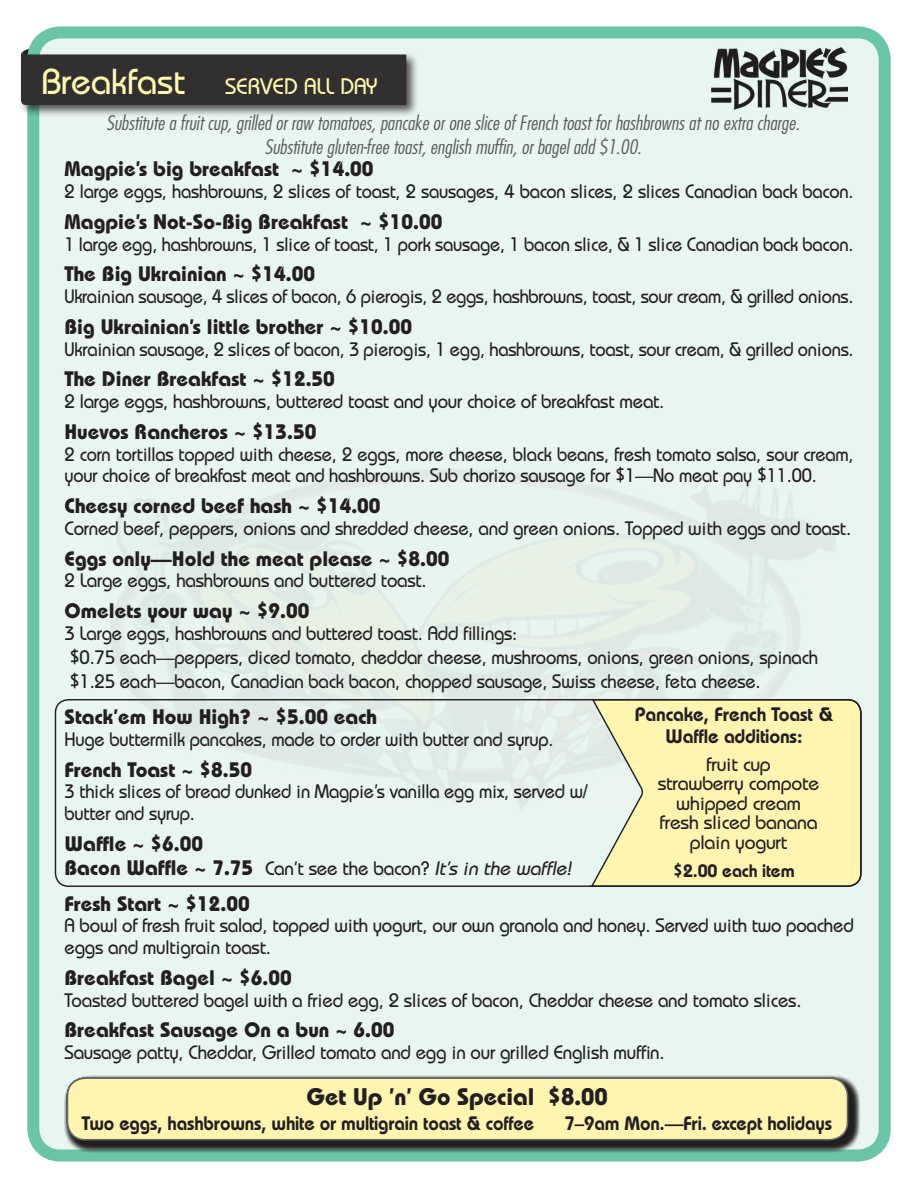
<style>
.page{position:relative;width:918px;height:1188px;background:#fff}
.page>*{position:absolute;margin:0;border:0;box-sizing:border-box;transform-origin:0 0}
.t1{font:700 24px "Bauhaus";color:#231f20}
.t2{font:500 22.5px "Bauhaus";color:#fff8ae}
.t3{font:700 21px "Bauhaus";color:#231f20}
.t4{font:500 19.5px/21.8px "Bauhaus";letter-spacing:-.01em;color:#231f20;scale:.94 1}
.t5{font:500 19.5px/21.8px "Bauhaus";letter-spacing:-.01em;color:#231f20;scale:.96 1}
.t6{font:500 19.5px/24px "Bauhaus";letter-spacing:-.01em;color:#231f20;scale:.95 1}
.t7{font:italic 300 condensed 19.5px/24px "Futura";color:#5c5c5f;text-align:center;scale:1.05 1}
.t8{font:500 19.5px/19.5px "Bauhaus";letter-spacing:-.01em;color:#231f20;text-align:center}
.t9{font:600 19.5px/21.8px "Bauhaus";letter-spacing:-.01em;color:#231f20;text-align:center}
.t10{font:600 19.5px "Bauhaus";letter-spacing:-.01em;color:#231f20;scale:.94 1}
.t11{font:600 18px "Bauhaus";letter-spacing:-.01em;color:#231f20}
.s1{font-size:36px}
.s2{font-weight:700;font-size:21px}
.s3{font-style:italic}
</style>
<div class="page">
<div style="left:33px;top:32px;width:852px;height:1124px;background:#e9f5f0;border-radius:27px"></div>
<div style="left:27px;top:26px;width:864px;height:1136px;border:12px solid #69c5a3;border-radius:27px"></div>
<img style="left:712px;top:47px;width:136px;height:63px">
<div style="left:18px;top:51px;width:401px;height:66px;background:#231f20;opacity:.75"></div>
<svg style="left:21px;top:48px;width:385px;height:57px;background:#454445"></svg>
<div style="left:64px;top:1074px;width:797px;height:79px;background:#231f20;opacity:.75"></div>
<div style="left:68px;top:1078px;width:780px;height:62px;background:#fff4b0;border-radius:18px"></div>
<div style="left:67px;top:1077px;width:781px;height:63px;border:2px solid #67676a;border-radius:18px"></div>
<svg style="left:589px;top:698px;width:271px;height:187px;background:#faf2b5"></svg>
<div style="left:55px;top:699px;width:807px;height:188px;border:1px solid #231f20;border-radius:13px"></div>
<p class="t2" style="left:41px;top:72px;width:338px"><span class="s1">Breakfast</span> SERVED ALL DAY</p>
<p class="t7" style="left:106px;top:110px;width:662px">Substitute a fruit cup, grilled or raw tomatoes, pancake or one slice of French toast for hashbrowns at no extra charge.<br>Substitute gluten-free toast, english muffin, or bagel add $1.00.</p>
<p class="t3" style="left:64px;top:156px;width:311px">Magpie’s big breakfast ~ $14.00</p>
<p class="t4" style="left:64px;top:180px;width:841px">2 large eggs, hashbrowns, 2 slices of toast, 2 sausages, 4 bacon slices, 2 slices Canadian back bacon.</p>
<p class="t3" style="left:64px;top:209px;width:379px">Magpie’s Not-So-Big Breakfast ~ $10.00</p>
<p class="t4" style="left:64px;top:233px;width:841px">1 large egg, hashbrowns, 1 slice of toast, 1 pork sausage, 1 bacon slice, &amp; 1 slice Canadian back bacon.</p>
<p class="t3" style="left:64px;top:261px;width:252px">The Big Ukrainian ~ $14.00</p>
<p class="t4" style="left:64px;top:285px;width:841px">Ukrainian sausage, 4 slices of bacon, 6 pierogis, 2 eggs, hashbrowns, toast, sour cream, &amp; grilled onions.</p>
<p class="t3" style="left:64px;top:314px;width:349px">Big Ukrainian’s little brother ~ $10.00</p>
<p class="t4" style="left:64px;top:338px;width:841px">Ukrainian sausage, 2 slices of bacon, 3 pierogis, 1 egg, hashbrowns, toast, sour cream, &amp; grilled onions.</p>
<p class="t3" style="left:64px;top:366px;width:272px">The Diner Breakfast ~ $12.50</p>
<p class="t5" style="left:64px;top:390px;width:626px">2 large eggs, hashbrowns, buttered toast and your choice of breakfast meat.</p>
<p class="t3" style="left:64px;top:419px;width:253px">Huevos Rancheros ~ $13.50</p>
<p class="t4" style="left:64px;top:443px;width:841px">2 corn tortillas topped with cheese, 2 eggs, more cheese, black beans, fresh tomato salsa, sour cream, your choice of breakfast meat and hashbrowns. Sub chorizo sausage for $1—No meat pay $11.00.</p>
<p class="t3" style="left:64px;top:493px;width:318px">Cheesy corned beef hash ~ $14.00</p>
<p class="t5" style="left:64px;top:517px;width:821px">Corned beef, peppers, onions and shredded cheese, and green onions. Topped with eggs and toast.</p>
<p class="t3" style="left:64px;top:545px;width:386px">Eggs only—Hold the meat please ~ $8.00</p>
<p class="t5" style="left:64px;top:570px;width:379px">2 Large eggs, hashbrowns and buttered toast.</p>
<p class="t3" style="left:64px;top:598px;width:246px">Omelets your way ~ $9.00</p>
<p class="t6" style="left:64px;top:621px;width:795px">3 Large eggs, hashbrowns and buttered toast. Add fillings:<br>$0.75 each—peppers, diced tomato, cheddar cheese, mushrooms, onions, green onions, spinach $1.25 each—bacon, Canadian back bacon, chopped sausage, Swiss cheese, feta cheese.</p>
<p class="t3" style="left:64px;top:704px;width:314px">Stack’em How High? ~ $5.00 each</p>
<p class="t4" style="left:64px;top:728px;width:522px">Huge buttermilk pancakes, made to order with butter and syrup.</p>
<p class="t3" style="left:64px;top:756px;width:189px">French Toast ~ $8.50</p>
<p class="t4" style="left:64px;top:780px;width:558px">3 thick slices of bread dunked in Magpie’s vanilla egg mix, served w/ butter and syrup.</p>
<p class="t3" style="left:64px;top:830px;width:140px">Waffle ~ $6.00</p>
<p class="t8" style="left:64px;top:858px;width:512px"><span class="s2">Bacon Waffle ~ 7.75</span> Can’t see the bacon? <span class="s3">It’s in the waffle!</span></p>
<p class="t9" style="left:635px;top:703px;width:200px">Pancake, French Toast &amp;<br>Waffle additions:</p>
<p class="t8" style="left:658px;top:754px;width:163px">fruit cup<br>strawberry compote whipped cream fresh sliced banana plain yogurt</p>
<p class="t11" style="left:673px;top:860px;width:123px">$2.00 each item</p>
<p class="t3" style="left:64px;top:890px;width:187px">Fresh Start ~ $12.00</p>
<p class="t5" style="left:64px;top:915px;width:824px">A bowl of fresh fruit salad, topped with yogurt, our own granola and honey. Served with two poached eggs and multigrain toast.</p>
<p class="t3" style="left:64px;top:965px;width:229px">Breakfast Bagel ~ $6.00</p>
<p class="t5" style="left:64px;top:989px;width:769px">Toasted buttered bagel with a fried egg, 2 slices of bacon, Cheddar cheese and tomato slices.</p>
<p class="t3" style="left:64px;top:1017px;width:331px">Breakfast Sausage On a bun ~ 6.00</p>
<p class="t5" style="left:64px;top:1041px;width:627px">Sausage patty, Cheddar, Grilled tomato and egg in our grilled English muffin.</p>
<p class="t1" style="left:306px;top:1082px;width:303px">Get Up ’n’ Go Special $8.00</p>
<p class="t10" style="left:94px;top:1111px;width:318px">Two e gs, hashbrowns, white or multig</p>
<p class="t10" style="left:561px;top:1111px;width:277px">7–9am Mon.—Fri. except holidays</p>
<p class="t9" style="left:82px;top:1112px;width:454px">Two eggs, hashbrowns, white or multigrain toast &amp; coffee</p>
<p class="t9" style="left:565px;top:1112px;width:269px">7–9am Mon.—Fri. except holidays</p>
</div>
